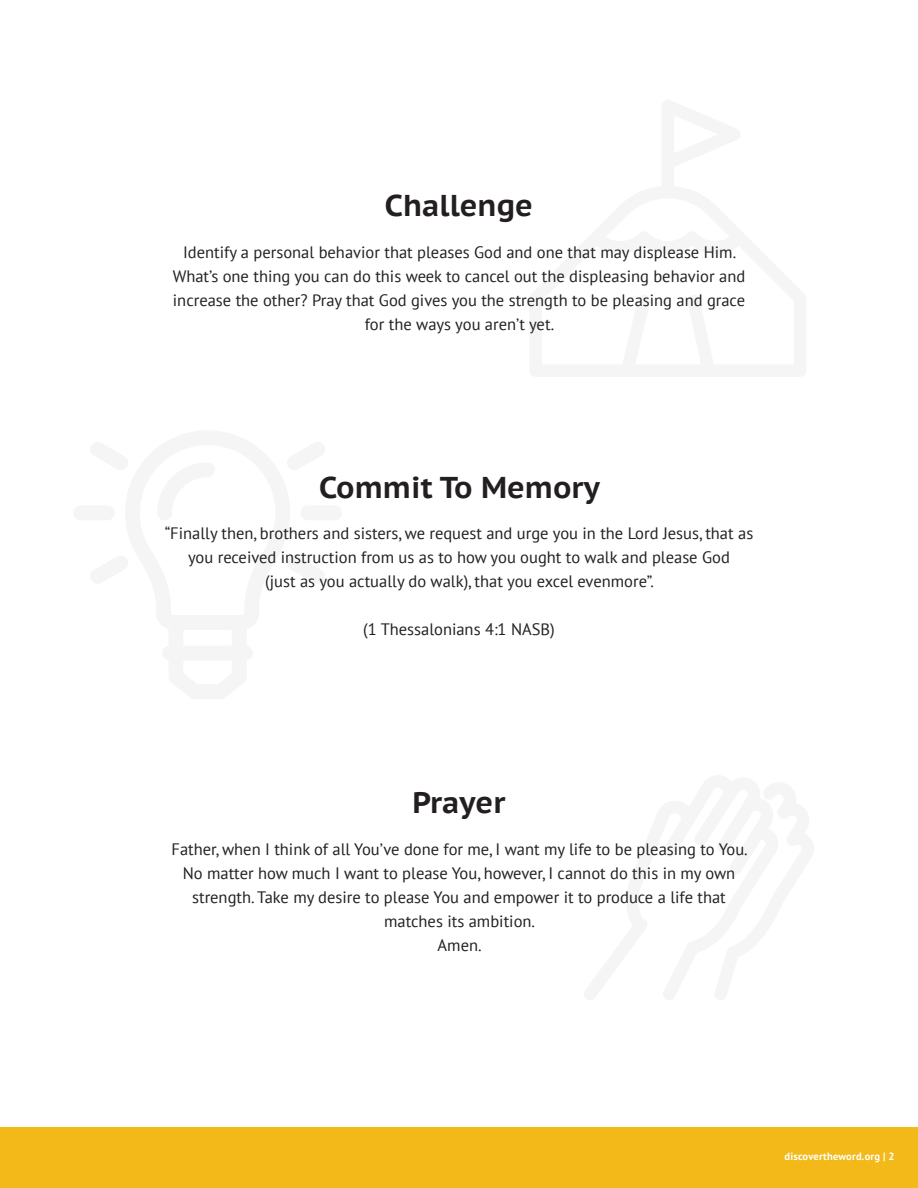
<style>
.page{position:relative;width:918px;height:1188px;background:#fff}
.page>*{position:absolute;margin:0;border:0;box-sizing:border-box;transform-origin:0 0}
.t1{font:700 30px "PT Sans Caption";color:#231f20}
.t2{font:16.5px/24px "PT Sans";color:#231f20;text-align:center}
.t3{font:700 10.5px "PT Sans";letter-spacing:.02em;color:#fff}
</style>
<div class="page">
<div style="left:0;top:1127px;width:918px;height:61px;background:#f3b919"></div>
<div style="left:300px;top:505px;width:42px;height:15px;background:#f5f5f6;border-radius:7px"></div>
<div style="left:73px;top:505px;width:42px;height:15px;background:#f5f5f6;border-radius:7px"></div>
<p class="t1" style="left:385px;top:186px;width:150px">Challenge</p>
<p class="t2" style="left:173px;top:240px;width:574px">Identify a personal behavior that pleases God and one that may displease Him.<br>What’s one thing you can do this week to cancel out the displeasing behavior and increase the other? Pray that God gives you the strength to be pleasing and grace for the ways you aren’t yet.</p>
<p class="t1" style="left:319px;top:467px;width:282px">Commit To Memory</p>
<p class="t2" style="left:165px;top:521px;width:590px">“Finally then, brothers and sisters, we request and urge you in the Lord Jesus, that as you received instruction from us as to how you ought to walk and please God</p>
<p class="t2" style="left:265px;top:569px;width:390px">(just as you actually do walk), that you excel evenmore”.</p>
<p class="t2" style="left:363px;top:617px;width:193px">(1 Thessalonians 4:1 NASB)</p>
<p class="t1" style="left:412px;top:782px;width:95px">Prayer</p>
<p class="t2" style="left:172px;top:837px;width:578px">Father, when I think of all You’ve done for me, I want my life to be pleasing to You.<br>No matter how much I want to please You, however, I cannot do this in my own strength. Take my desire to please You and empower it to produce a life that</p>
<p class="t2" style="left:384px;top:909px;width:152px">matches its ambition.</p>
<p class="t2" style="left:438px;top:933px;width:45px">Amen.</p>
<p class="t3" style="left:785px;top:1149px;width:111px">discovertheword.org | 2</p>
</div>
